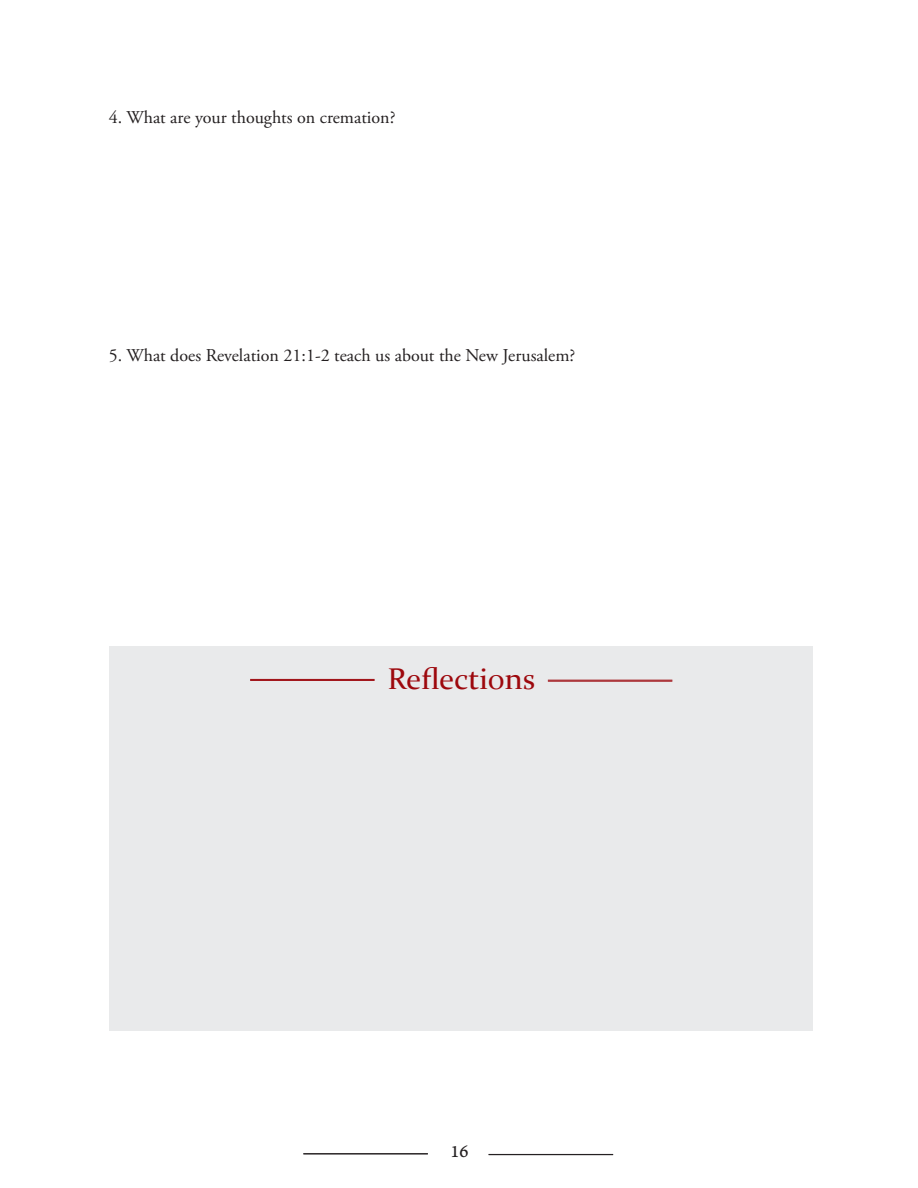
<style>
.page{position:relative;width:918px;height:1188px;background:#fff}
.page>*{position:absolute;margin:0;border:0;box-sizing:border-box;transform-origin:0 0}
.t1{font:30px "Constantia";color:#9d080d}
.t2{font:18px "Adobe Garamond Pro";color:#231f20}
.t3{font:18px "Arno Pro Caption";color:#231f20}
</style>
<div class="page">
<hr style="left:489px;top:1154px;width:124px;height:1px;background:#231f20">
<hr style="left:303px;top:1153px;width:125px;height:1px;background:#231f20">
<hr style="left:303px;top:1154px;width:125px;height:1px;background:#231f20">
<div style="left:109px;top:646px;width:703px;height:385px;background:#e9eaeb"></div>
<hr style="left:548px;top:680px;width:124px;height:1px;background:#9d080d">
<hr style="left:548px;top:681px;width:124px;height:1px;background:#9d080d">
<hr style="left:250px;top:679px;width:125px;height:1px;background:#9d080d">
<hr style="left:250px;top:680px;width:125px;height:1px;background:#9d080d">
<p class="t2" style="left:109px;top:107px;width:288px">4. What are your thoughts on cremation?</p>
<p class="t2" style="left:109px;top:344px;width:468px">5. What does Revelation 21:1-2 teach us about the New Jerusalem?</p>
<p class="t1" style="left:388px;top:658px;width:149px">Reflections</p>
<p class="t3" style="left:451px;top:1141px;width:19px">16</p>
</div>
